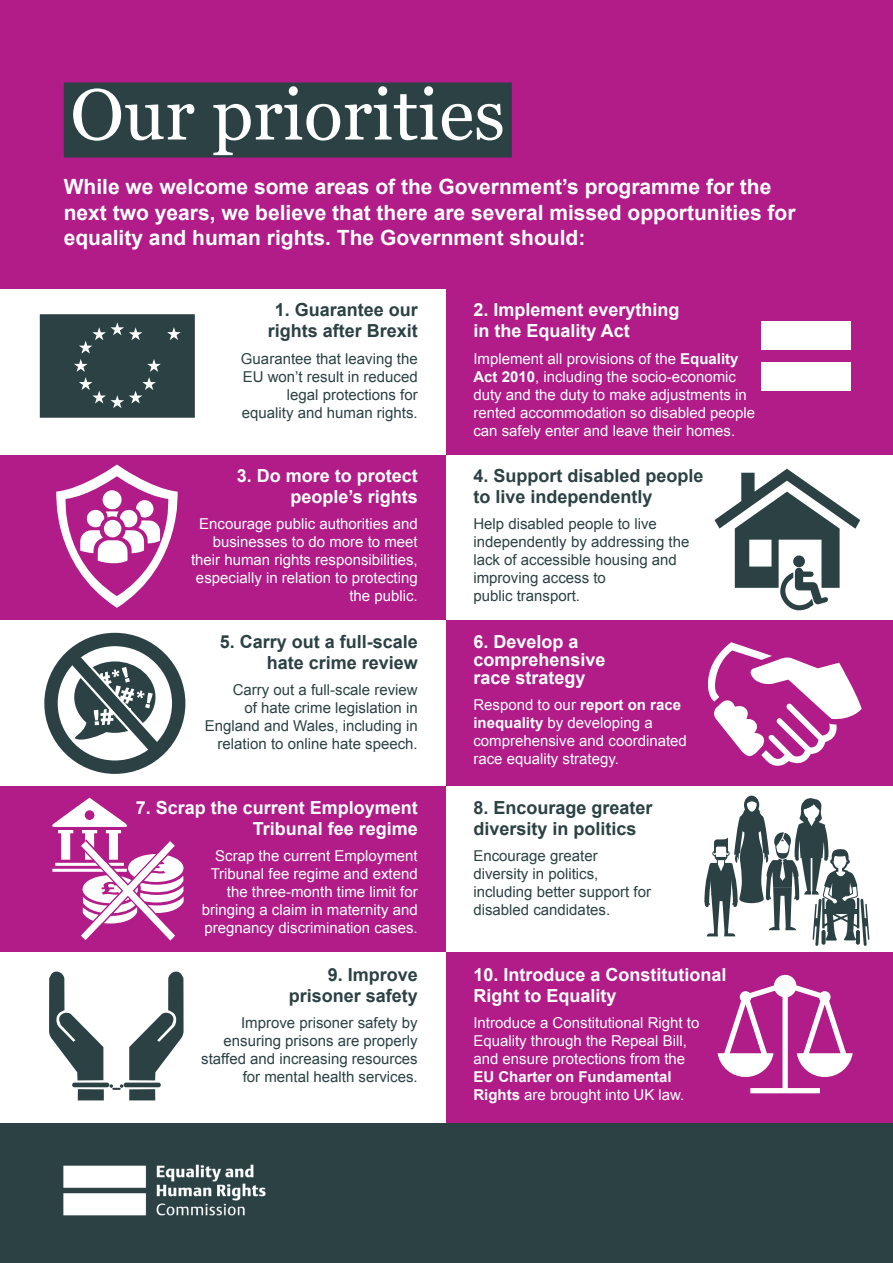
<style>
.page{position:relative;width:893px;height:1263px;background:#fff}
.page>*{position:absolute;margin:0;border:0;box-sizing:border-box;transform-origin:0 0}
.t1{font:72px "Georgia";color:#fff}
.t2{font:700 21px/25.5px "Arial";color:#fff}
.t3{font:700 18px/21px "Arial";color:#fff}
.t4{font:700 18px/21px "Arial";color:#2b4144;text-align:right}
.t5{font:15px/18px "Arial";color:#fff}
.t6{font:15px/18px "Arial";color:#2b4144;text-align:right}
.t7{font:700 15px/18px "Arial";color:#fff}
.s1{font-weight:700}
.s2{font-weight:400}
</style>
<div class="page">
<div style="left:0;top:0;width:893px;height:1118px;background:#b11c89"></div>
<div style="left:0;top:1123px;width:893px;height:140px;background:#2b4144"></div>
<div style="left:64px;top:82px;width:448px;height:75px;background:#2b4144"></div>
<div style="left:0;top:289px;width:451px;height:170px;background:#fff"></div>
<div style="left:0;top:455px;width:451px;height:170px;background:#b11c89"></div>
<div style="left:0;top:621px;width:451px;height:170px;background:#fff"></div>
<div style="left:0;top:787px;width:451px;height:170px;background:#b11c89"></div>
<div style="left:0;top:952px;width:451px;height:171px;background:#fff"></div>
<div style="left:446px;top:289px;width:447px;height:170px;background:#b11c89"></div>
<div style="left:446px;top:455px;width:447px;height:170px;background:#fff"></div>
<div style="left:446px;top:621px;width:447px;height:170px;background:#b11c89"></div>
<div style="left:446px;top:787px;width:447px;height:170px;background:#fff"></div>
<div style="left:446px;top:952px;width:447px;height:171px;background:#b11c89"></div>
<div style="left:761px;top:321px;width:89px;height:29px;background:#fff"></div>
<div style="left:761px;top:362px;width:89px;height:29px;background:#fff"></div>
<svg style="left:52px;top:798px;width:132px;height:142px"></svg>
<svg style="left:49px;top:971px;width:54px;height:109px"></svg>
<svg style="left:129px;top:971px;width:55px;height:109px"></svg>
<div style="left:72px;top:1082px;width:37px;height:5px;background:#2b4144;border-radius:2px"></div>
<div style="left:124px;top:1082px;width:37px;height:5px;background:#2b4144;border-radius:2px"></div>
<svg style="left:110px;top:1084px;width:13px;height:6px"></svg>
<div style="left:78px;top:1089px;width:26px;height:11px;background:#2b4144"></div>
<div style="left:129px;top:1089px;width:26px;height:11px;background:#2b4144"></div>
<svg style="left:718px;top:975px;width:135px;height:118px"></svg>
<svg style="left:708px;top:642px;width:154px;height:124px"></svg>
<svg style="left:65px;top:648px;width:95px;height:106px"></svg>
<div style="left:44px;top:633px;width:141px;height:141px;border:13px solid #2b4144;border-radius:50%"></div>
<svg style="left:704px;top:796px;width:165px;height:150px"></svg>
<svg style="left:40px;top:314px;width:155px;height:104px"></svg>
<svg style="left:714px;top:469px;width:146px;height:141px"></svg>
<svg style="left:56px;top:464px;width:122px;height:144px"></svg>
<h1 class="t1" style="left:70px;top:74px;width:436px">Our priorities</h1>
<h2 class="t2" style="left:64px;top:175px;width:733px">While we welcome some areas of the Government’s programme for the next two years, we believe that there are several missed opportunities for equality and human rights. The Government should:</h2>
<p class="t4" style="left:268px;top:300px;width:152px;text-align:center">1. Guarantee our rights after Brexit</p>
<p class="t6" style="left:241px;top:349px;width:178px">Guarantee that leaving the<br>EU won’t result in reduced legal protections for equality and human rights.</p>
<p class="t3" style="left:237px;top:466px;width:183px;text-align:right">3. Do more to protect people’s rights</p>
<p class="t5" style="left:191px;top:515px;width:228px;text-align:right">Encourage public authorities and businesses to do more to meet their human rights responsibilities, especially in relation to protecting the public.</p>
<p class="t4" style="left:220px;top:632px;width:200px">5. Carry out a full-scale hate crime review</p>
<p class="t6" style="left:205px;top:681px;width:214px">Carry out a full-scale review<br>of hate crime legislation in<br>England and Wales, including in relation to online hate speech.</p>
<p class="t3" style="left:136px;top:797px;width:284px;text-align:right">7. Scrap the current Employment<br>Tribunal fee regime</p>
<p class="t5" style="left:202px;top:847px;width:217px;text-align:right">Scrap the current Employment<br>Tribunal fee regime and extend the three-month time limit for bringing a claim in maternity and pregnancy discrimination cases.</p>
<p class="t4" style="left:289px;top:964px;width:131px">9. Improve prisoner safety</p>
<p class="t6" style="left:201px;top:1014px;width:218px">Improve prisoner safety by ensuring prisons are properly staffed and increasing resources for mental health services.</p>
<p class="t3" style="left:473px;top:300px;width:208px">2. Implement everything in the Equality Act</p>
<p class="t5" style="left:473px;top:349px;width:283px">Implement all provisions of the <span class="s1">Equality Act 2010</span>, including the socio-economic duty and the duty to make adjustments in rented accommodation so disabled people can safely enter and leave their homes.</p>
<p class="t4" style="left:473px;top:466px;width:232px;text-align:left">4. Support disabled people to live independently</p>
<p class="t6" style="left:473px;top:515px;width:217px;text-align:left">Help disabled people to live independently by addressing the lack of accessible housing and improving access to<br>public transport.</p>
<p class="t3" style="left:473px;top:633px;width:134px;line-height:18px">6. Develop a comprehensive race strategy</p>
<p class="t5" style="left:473px;top:696px;width:215px">Respond to our <span class="s1">report on race inequality</span> by developing a comprehensive and coordinated race equality strategy.</p>
<p class="t4" style="left:473px;top:797px;width:181px;text-align:left">8. Encourage greater diversity in politics</p>
<p class="t6" style="left:473px;top:847px;width:179px;text-align:left">Encourage greater diversity in politics, including better support for disabled candidates.</p>
<p class="t3" style="left:473px;top:964px;width:255px">10. Introduce a Constitutional<br>Right to Equality</p>
<p class="t5" style="left:473px;top:1014px;width:227px">Introduce a Constitutional Right to<br>Equality through the Repeal Bill, and ensure protections from the</p>
<p class="t7" style="left:473px;top:1068px;width:212px">EU Charter on Fundamental<br>Rights <span class="s2">are brought into UK law.</span></p>
</div>
